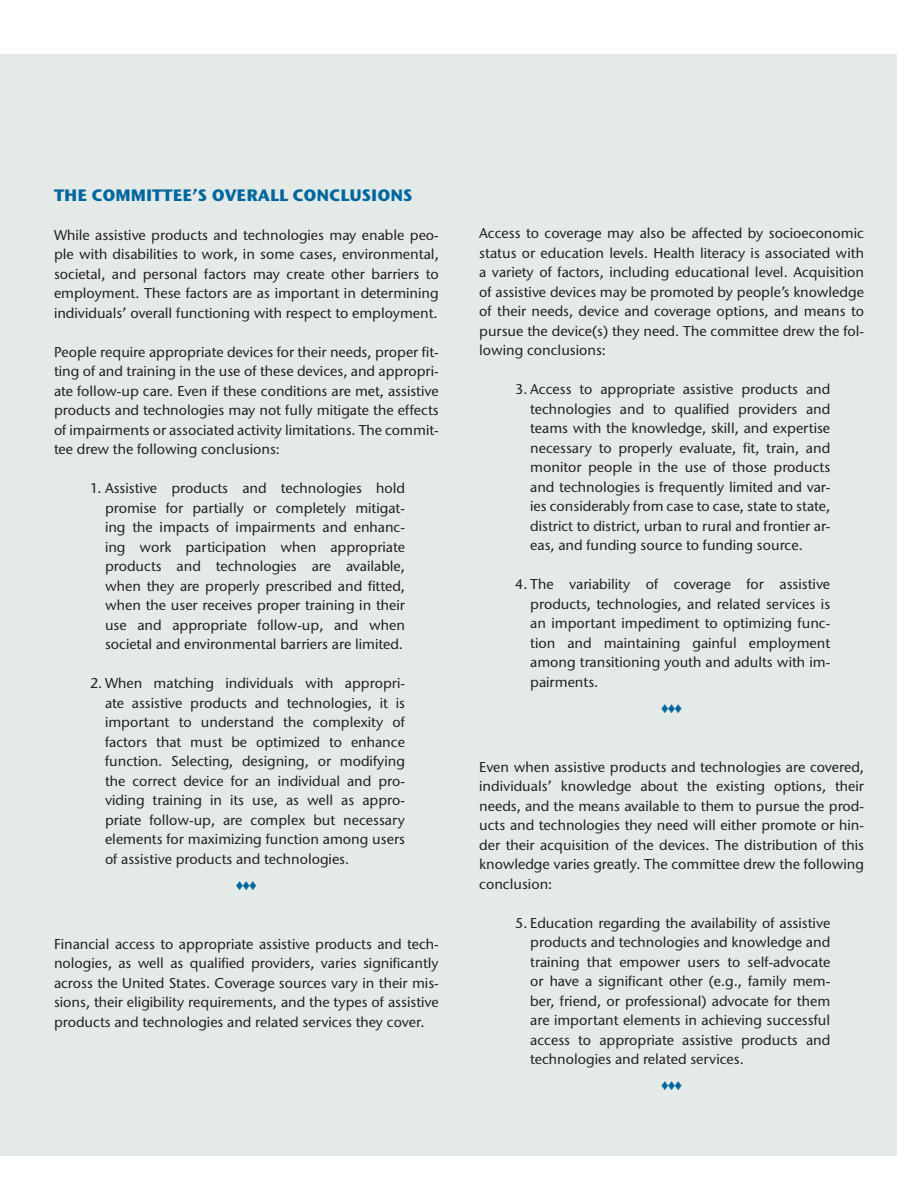
<style>
.page{position:relative;width:918px;height:1188px;background:#fff}
.page>*{position:absolute;margin:0;border:0;box-sizing:border-box;transform-origin:0 0}
.Body_Text{font:700 16.5px "Stone Sans ITC Std";color:#00679e}
.Body_Text-2{font:15px "Times New Roman";color:#00679e}
.Body_Text-3{font:500 14.25px/19.5px "Stone Sans ITC Std";color:#231f20;text-align:justify}
</style>
<div class="page">
<div style="left:0;top:54px;width:896px;height:1102px;background:#e3eae8"></div>
<p class="Body_Text" style="left:54px;top:184px;width:360px">THE COMMITTEE’S OVERALL CONCLUSIONS</p>
<p class="Body_Text-3" style="left:54px;top:225px;width:386px">While assistive products and technologies may enable peo&shy;ple with disabilities to work, in some cases, environmental, societal, and personal factors may create other barriers to employment. These factors are as important in determining individuals’ overall functioning with respect to employment.</p>
<p class="Body_Text-3" style="left:54px;top:342px;width:386px">People require appropriate devices for their needs, proper fit&shy;ting of and training in the use of these devices, and appropri&shy;ate follow-up care. Even if these conditions are met, assistive products and technologies may not fully mitigate the effects of impairments or associated activity limitations. The commit&shy;tee drew the following conclusions:</p>
<p class="Body_Text-3" style="left:105px;top:479px;width:302px;text-indent:-15px">1. Assistive products and technologies hold promise for partially or completely mitigat&shy;ing the impacts of impairments and enhanc&shy;ing work participation when appropriate products and technologies are available, when they are properly prescribed and fitted, when the user receives proper training in their use and appropriate follow-up, and when societal and environmental barriers are limited.</p>
<p class="Body_Text-3" style="left:105px;top:674px;width:302px;text-indent:-15px">2. When matching individuals with appropri&shy;ate assistive products and technologies, it is important to understand the complexity of factors that must be optimized to enhance function. Selecting, designing, or modifying the correct device for an individual and pro&shy;viding training in its use, as well as appro&shy;priate follow-up, are complex but necessary elements for maximizing function among users of assistive products and technologies.</p>
<p class="Body_Text-2" style="left:236px;top:875px;width:22px">♦ ♦ ♦</p>
<p class="Body_Text-3" style="left:54px;top:934px;width:386px">Financial access to appropriate assistive products and tech&shy;nologies, as well as qualified providers, varies significantly across the United States. Coverage sources vary in their mis&shy;sions, their eligibility requirements, and the types of assistive products and technologies and related services they cover.</p>
<p class="Body_Text-3" style="left:479px;top:223px;width:386px">Access to coverage may also be affected by socioeconomic status or education levels. Health literacy is associated with a variety of factors, including educational level. Acquisition of assistive devices may be promoted by people’s knowledge of their needs, device and coverage options, and means to pursue the device(s) they need. The committee drew the fol&shy;lowing conclusions:</p>
<p class="Body_Text-3" style="left:530px;top:379px;width:302px;text-indent:-15px">3. Access to appropriate assistive products and technologies and to qualified providers and teams with the knowledge, skill, and expertise necessary to properly evaluate, fit, train, and monitor people in the use of those products and technologies is frequently limited and var&shy;ies considerably from case to case, state to state, district to district, urban to rural and frontier ar&shy;eas, and funding source to funding source.</p>
<p class="Body_Text-3" style="left:530px;top:574px;width:302px;text-indent:-15px">4. The variability of coverage for assistive products, technologies, and related services is an important impediment to optimizing func&shy;tion and maintaining gainful employment among transitioning youth and adults with im&shy;pairments.</p>
<p class="Body_Text-2" style="left:661px;top:698px;width:22px">♦ ♦ ♦</p>
<p class="Body_Text-3" style="left:479px;top:757px;width:386px">Even when assistive products and technologies are covered, individuals’ knowledge about the existing options, their needs, and the means available to them to pursue the prod&shy;ucts and technologies they need will either promote or hin&shy;der their acquisition of the devices. The distribution of this knowledge varies greatly. The committee drew the following conclusion:</p>
<p class="Body_Text-3" style="left:530px;top:913px;width:302px;text-indent:-15px">5. Education regarding the availability of assistive products and technologies and knowledge and training that empower users to self-advocate or have a significant other (e.g., family mem&shy;ber, friend, or professional) advocate for them are important elements in achieving successful access to appropriate assistive products and technologies and related services.</p>
<p class="Body_Text-2" style="left:661px;top:1075px;width:22px">♦ ♦ ♦</p>
</div>
